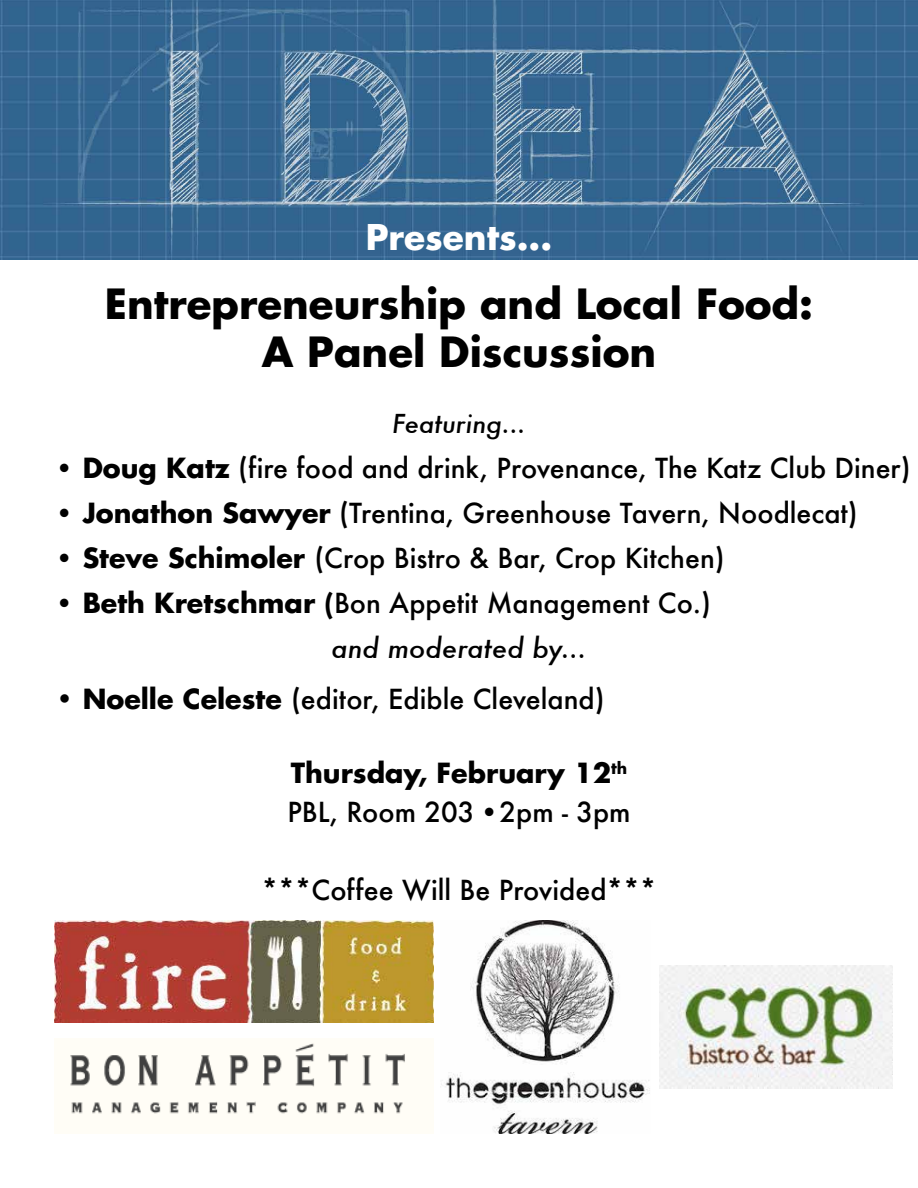
<style>
.page{position:relative;width:918px;height:1188px;background:#fff}
.page>*{position:absolute;margin:0;border:0;box-sizing:border-box;transform-origin:0 0}
.t1{font:700 40.5px/48.6px "Futura";color:#000;text-align:center}
.t2{font:700 34.5px "Futura";color:#fff}
.t3{font:500 27px/45px "Futura";color:#000}
.t4{font:700 27px/39px "Futura";color:#000}
.t5{font:italic 500 25.5px "Futura";color:#000}
.s1{font-weight:700}
.s2{font-style:italic}
.s3{font-weight:500}
</style>
<div class="page">
<img style="left:0;top:0;width:918px;height:259px">
<img style="left:70px;top:1043px;width:336px;height:71px">
<img style="left:659px;top:966px;width:234px;height:123px">
<img style="left:54px;top:921px;width:379px;height:101px">
<img style="left:441px;top:921px;width:209px;height:213px">
<p class="t2" style="left:366px;top:213px;width:188px">Presents...</p>
<h1 class="t1" style="left:105px;top:278px;width:710px">Entrepreneurship and Local Food:<br>A Panel Discussion</h1>
<p class="t5" style="left:392px;top:406px;width:135px">Featuring...</p>
<p class="t3" style="left:54px;top:445px;width:858px">• <span class="s1">Doug Katz</span> (fire food and drink, Provenance, The Katz Club Diner)</p>
<p class="t3" style="left:54px;top:490px;width:805px">• <span class="s1">Jonathon Sawyer</span> (Trentina, Greenhouse Tavern, Noodlecat)</p>
<p class="t3" style="left:54px;top:535px;width:672px">• <span class="s1">Steve Schimoler</span> (Crop Bistro &amp; Bar, Crop Kitchen)</p>
<p class="t3" style="left:332px;top:580px;width:381px;text-indent:-278px">• <span class="s1">Beth Kretschmar (</span>Bon Appetit Management Co.) <span class="s2">and moderated by...</span></p>
<p class="t3" style="left:54px;top:676px;width:552px"><span class="s2">•</span> <span class="s1">Noelle Celeste</span> (editor, Edible Cleveland)</p>
<p class="t4" style="left:287px;top:752px;width:345px">Thursday, February 12<sup>th<br></sup><span class="s3">PBL, Room 203 •2pm - 3pm</span></p>
<p class="t3" style="left:261px;top:867px;width:397px">***Coffee Will Be Provided***</p>
</div>
